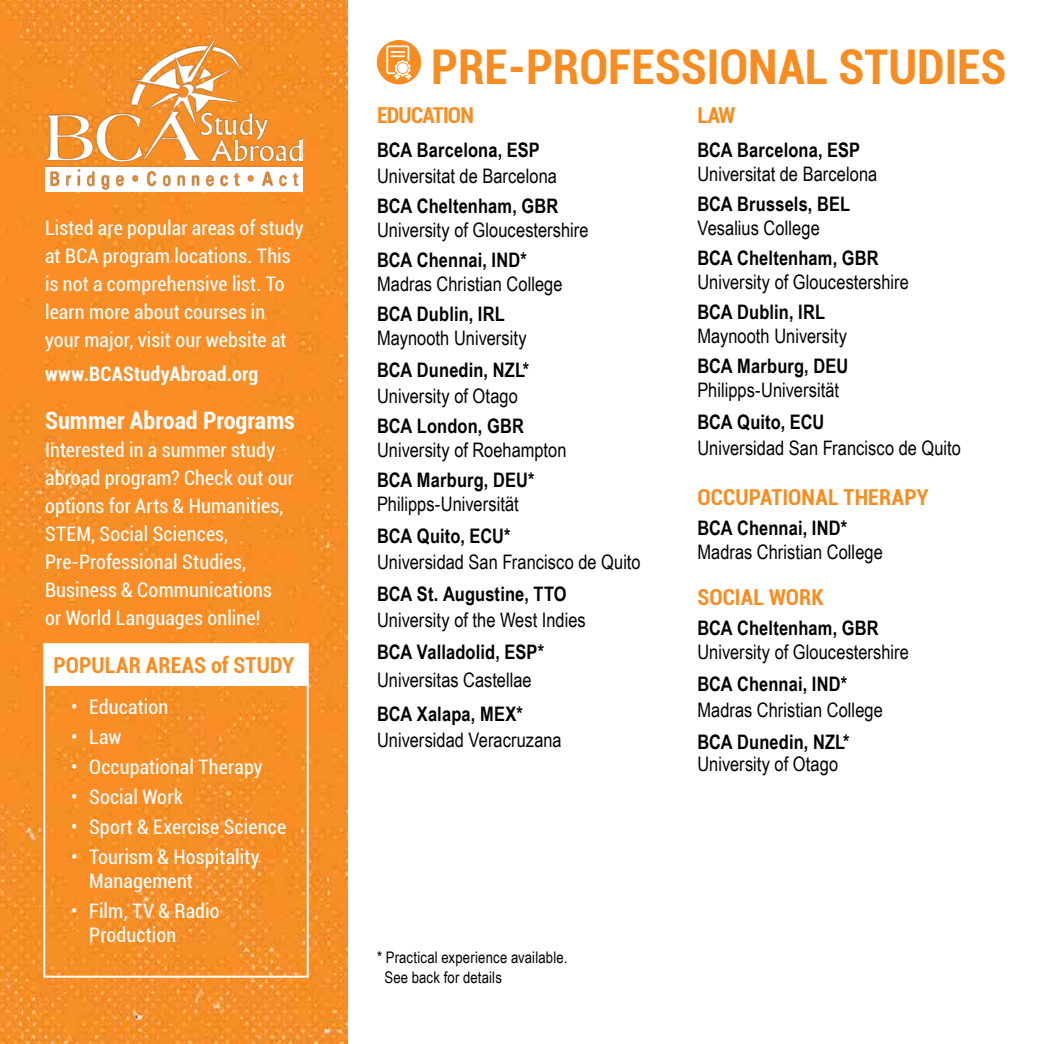
<style>
.page{position:relative;width:1044px;height:1044px;background:#fff}
.page>*{position:absolute;margin:0;border:0;box-sizing:border-box;transform-origin:0 0}
.t1{font:700 condensed 48px "Roboto";color:#f78d22}
.t2{font:700 condensed 24px "Roboto";letter-spacing:.005em;color:#fff}
.t3{font:700 condensed 22px "Roboto";letter-spacing:.005em;color:#f78d22}
.t4{font:700 condensed 22px "Roboto";letter-spacing:-.035em;color:#f78d22}
.t5{font:20px "Arial Narrow";color:#000}
.t6{font:condensed 20px/28px "Roboto";letter-spacing:.005em;color:#fff}
.t7{font:700 20px "Arial Narrow";letter-spacing:.005em;color:#000}
.t8{font:700 condensed 20px "Roboto";letter-spacing:.01em;color:#fff}
.t9{font:16px/20px "Arial Narrow";letter-spacing:.01em;color:#000}
</style>
<div class="page">
<img style="left:0;top:0;width:348px;height:1044px">
<img style="left:45px;top:40px;width:258px;height:151px">
<div style="left:43px;top:643px;width:266px;height:335px;border:2px solid #fff"></div>
<div style="left:44px;top:644px;width:264px;height:42px;background:#fff"></div>
<svg style="left:377px;top:40px;width:44px;height:44px"></svg>
<p class="t6" style="left:45px;top:213px;width:260px">Listed are popular areas of study at BCA program locations. This is not a comprehensive list. To learn more about courses in your major, visit our website at</p>
<p class="t8" style="left:45px;top:359px;width:215px">www.BCAStudyAbroad.org</p>
<p class="t2" style="left:45px;top:403px;width:251px">Summer Abroad Programs</p>
<p class="t6" style="left:45px;top:435px;width:250px">Interested in a summer study abroad program? Check out our options for Arts &amp; Humanities,<br>STEM, Social Sciences,<br>Pre-Professional Studies,<br>Business &amp; Communications<br>or World Languages online!</p>
<p class="t3" style="left:53px;top:650px;width:243px">POPULAR AREAS of STUDY</p>
<p class="t6" style="left:71px;top:692px;width:99px">• Education</p>
<p class="t6" style="left:71px;top:722px;width:52px">• Law</p>
<p class="t6" style="left:71px;top:752px;width:193px">• Occupational Therapy</p>
<p class="t6" style="left:71px;top:782px;width:113px">• Social Work</p>
<p class="t6" style="left:71px;top:812px;width:216px">• Sport &amp; Exercise Science</p>
<p class="t6" style="left:89px;top:844px;width:172px;line-height:24px;text-indent:-18px">• Tourism &amp; Hospitality<br>Management</p>
<p class="t6" style="left:89px;top:898px;width:132px;line-height:24px;text-indent:-18px">• Film, TV &amp; Radio<br>Production</p>
<h1 class="t1" style="left:431px;top:34px;width:577px">PRE-PROFESSIONAL STUDIES</h1>
<p class="t4" style="left:377px;top:100px;width:98px">EDUCATION</p>
<p class="t7" style="left:377px;top:135px;width:164px">BCA Barcelona, ESP</p>
<p class="t5" style="left:377px;top:161px;width:181px">Universitat de Barcelona</p>
<p class="t7" style="left:377px;top:191px;width:183px">BCA Cheltenham, GBR</p>
<p class="t5" style="left:377px;top:215px;width:213px">University of Gloucestershire</p>
<p class="t7" style="left:377px;top:245px;width:151px">BCA Chennai, IND*</p>
<p class="t5" style="left:377px;top:269px;width:187px">Madras Christian College</p>
<p class="t7" style="left:377px;top:299px;width:129px">BCA Dublin, IRL</p>
<p class="t5" style="left:377px;top:323px;width:151px">Maynooth University</p>
<p class="t7" style="left:377px;top:355px;width:154px">BCA Dunedin, NZL*</p>
<p class="t5" style="left:377px;top:381px;width:142px">University of Otago</p>
<p class="t7" style="left:377px;top:411px;width:148px">BCA London, GBR</p>
<p class="t5" style="left:377px;top:435px;width:191px">University of Roehampton</p>
<p class="t7" style="left:377px;top:465px;width:159px">BCA Marburg, DEU*</p>
<p class="t5" style="left:377px;top:489px;width:143px">Philipps-Universität</p>
<p class="t7" style="left:377px;top:521px;width:135px">BCA Quito, ECU*</p>
<p class="t5" style="left:377px;top:547px;width:265px">Universidad San Francisco de Quito</p>
<p class="t7" style="left:377px;top:579px;width:191px">BCA St. Augustine, TTO</p>
<p class="t5" style="left:377px;top:605px;width:210px">University of the West Indies</p>
<p class="t7" style="left:377px;top:637px;width:169px">BCA Valladolid, ESP*</p>
<p class="t5" style="left:377px;top:665px;width:156px">Universitas Castellae</p>
<p class="t7" style="left:377px;top:699px;width:147px">BCA Xalapa, MEX*</p>
<p class="t5" style="left:377px;top:725px;width:186px">Universidad Veracruzana</p>
<p class="t3" style="left:697px;top:100px;width:40px">LAW</p>
<p class="t7" style="left:697px;top:135px;width:164px">BCA Barcelona, ESP</p>
<p class="t5" style="left:697px;top:159px;width:181px">Universitat de Barcelona</p>
<p class="t7" style="left:697px;top:189px;width:154px">BCA Brussels, BEL</p>
<p class="t5" style="left:697px;top:213px;width:124px">Vesalius College</p>
<p class="t7" style="left:697px;top:243px;width:183px">BCA Cheltenham, GBR</p>
<p class="t5" style="left:697px;top:267px;width:213px">University of Gloucestershire</p>
<p class="t7" style="left:697px;top:297px;width:129px">BCA Dublin, IRL</p>
<p class="t5" style="left:697px;top:321px;width:151px">Maynooth University</p>
<p class="t7" style="left:697px;top:351px;width:152px">BCA Marburg, DEU</p>
<p class="t5" style="left:697px;top:375px;width:143px">Philipps-Universität</p>
<p class="t7" style="left:697px;top:407px;width:128px">BCA Quito, ECU</p>
<p class="t5" style="left:697px;top:433px;width:265px">Universidad San Francisco de Quito</p>
<p class="t3" style="left:697px;top:482px;width:233px">OCCUPATIONAL THERAPY</p>
<p class="t7" style="left:697px;top:513px;width:151px">BCA Chennai, IND*</p>
<p class="t5" style="left:697px;top:537px;width:187px">Madras Christian College</p>
<p class="t3" style="left:697px;top:582px;width:128px">SOCIAL WORK</p>
<p class="t7" style="left:697px;top:613px;width:183px">BCA Cheltenham, GBR</p>
<p class="t5" style="left:697px;top:637px;width:213px">University of Gloucestershire</p>
<p class="t7" style="left:697px;top:669px;width:151px">BCA Chennai, IND*</p>
<p class="t5" style="left:697px;top:695px;width:187px">Madras Christian College</p>
<p class="t7" style="left:697px;top:727px;width:154px">BCA Dunedin, NZL*</p>
<p class="t5" style="left:697px;top:749px;width:142px">University of Otago</p>
<p class="t9" style="left:384px;top:947px;width:185px;text-indent:-7px">* Practical experience available.<br>See back for details</p>
</div>
